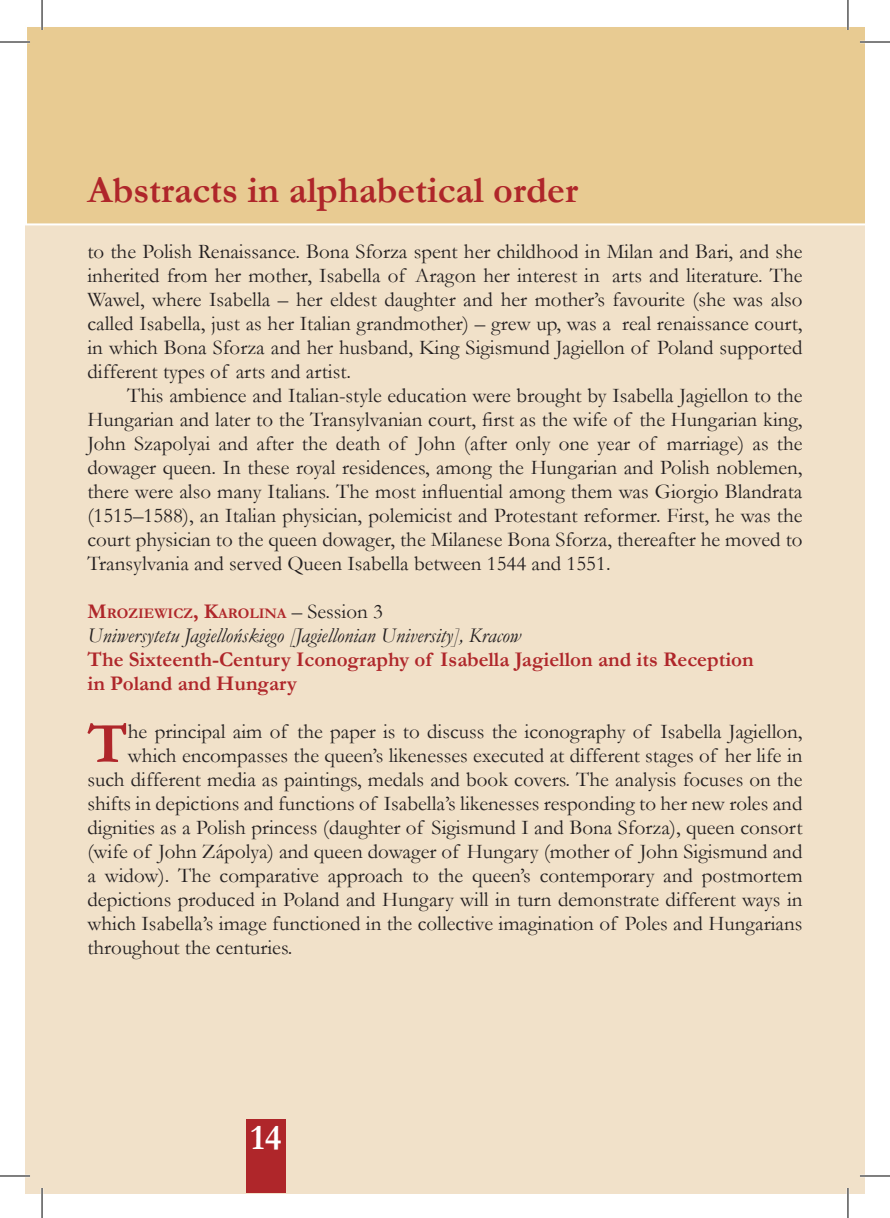
<style>
.page{position:relative;width:890px;height:1218px;background:#fff}
.page>*{position:absolute;margin:0;border:0;box-sizing:border-box;transform-origin:0 0}
.inic{font:700 58.8px "Garamond";color:#af262a}
.Body{font:700 38px "Garamond";color:#af262a}
.t1{font:700 36px "Garamond";color:#fff}
.Body-2{font:21px/24px "Garamond";color:#231f20;text-align:justify}
.inic-2{font:21px "Garamond";color:#231f20}
.Tompa{font:700 21px/24px "Garamond";color:#af262a}
.Tompa-2{font:italic 21px "Garamond";color:#231f20}
.Tompa-3{font:700 14.6px "Garamond";color:#af262a}
.s1{font-size:21px}
.s2{font-weight:400;font-size:21px;color:#231f20}
</style>
<div class="page">
<div style="left:25px;top:25px;width:839px;height:1168px;background:#f1e1c9"></div>
<div style="left:246px;top:1119px;width:40px;height:74px;background:#af262a"></div>
<div style="left:25px;top:25px;width:839px;height:200px;background:#e8cb92"></div>
<hr style="left:0;top:41px;width:30px;height:2px;background:#fff">
<hr style="left:859px;top:41px;width:30px;height:2px;background:#fff">
<hr style="left:0;top:1175px;width:30px;height:2px;background:#fff">
<hr style="left:859px;top:1175px;width:30px;height:2px;background:#fff">
<hr style="left:41px;top:0;width:2px;height:30px;background:#fff">
<hr style="left:41px;top:1188px;width:2px;height:30px;background:#fff">
<hr style="left:846px;top:0;width:2px;height:30px;background:#fff">
<hr style="left:846px;top:1188px;width:2px;height:30px;background:#fff">
<hr style="left:0;top:42px;width:30px;height:1px;background:#000">
<hr style="left:859px;top:42px;width:30px;height:1px;background:#000">
<hr style="left:0;top:1176px;width:30px;height:1px;background:#000">
<hr style="left:859px;top:1176px;width:30px;height:1px;background:#000">
<hr style="left:42px;top:0;width:1px;height:30px;background:#000">
<hr style="left:42px;top:1188px;width:1px;height:30px;background:#000">
<hr style="left:847px;top:0;width:1px;height:30px;background:#000">
<hr style="left:847px;top:1188px;width:1px;height:30px;background:#000">
<p class="Body" style="left:87px;top:164px;width:492px">Abstracts in alphabetical order</p>
<p class="Body-2" style="left:87px;top:239px;width:716px">to the Polish Renaissance. Bona Sforza spent her childhood in Milan and Bari, and she inherited from her mother, Isabella of Aragon her interest in arts and literature. The Wawel, where Isabella – her eldest daughter and her mother’s favourite (she was also called Isabella, just as her Italian grandmother) – grew up, was a real renaissance court, in which Bona Sforza and her husband, King Sigismund Jagiellon of Poland supported different types of arts and artist.</p>
<p class="Body-2" style="left:87px;top:383px;width:716px;text-indent:40px">This ambience and Italian-style education were brought by Isabella Jagiellon to the Hungarian and later to the Transylvanian court, first as the wife of the Hungarian king, John Szapolyai and after the death of John (after only one year of marriage) as the dowager queen. In these royal residences, among the Hungarian and Polish noblemen, there were also many Italians. The most influential among them was Giorgio Blandrata (1515–1588), an Italian physician, polemicist and Protestant reformer. First, he was the court physician to the queen dowager, the Milanese Bona Sforza, thereafter he moved to Transylvania and served Queen Isabella between 1544 and 1551.</p>
<p class="Tompa-3" style="left:87px;top:603px;width:297px"><span class="s1">M</span>ROZIEWICZ<span class="s1">, K</span>AROLINA <span class="s2">– Session 3</span></p>
<p class="Tompa-2" style="left:87px;top:621px;width:434px">Uniwersytetu Jagiellońskiego [Jagiellonian University], Kracow</p>
<p class="Tompa" style="left:87px;top:647px;width:667px">The Sixteenth-Century Iconography of Isabella Jagiellon and its Reception in Poland and Hungary</p>
<p class="inic" style="left:87px;top:703px;width:42px">T</p>
<p class="inic-2" style="left:128px;top:717px;width:675px">he principal aim of the paper is to discuss the iconography of Isabella Jagiellon,</p>
<p class="inic-2" style="left:128px;top:741px;width:675px">which encompasses the queen’s likenesses executed at different stages of her life in</p>
<p class="inic-2" style="left:87px;top:765px;width:716px">such different media as paintings, medals and book covers. The analysis focuses on the</p>
<p class="inic-2" style="left:87px;top:789px;width:716px">shifts in depictions and functions of Isabella’s likenesses responding to her new roles and</p>
<p class="inic-2" style="left:87px;top:813px;width:716px">dignities as a Polish princess (daughter of Sigismund I and Bona Sforza), queen consort</p>
<p class="inic-2" style="left:87px;top:837px;width:716px">(wife of John Zápolya) and queen dowager of Hungary (mother of John Sigismund and</p>
<p class="inic-2" style="left:87px;top:861px;width:716px">a widow). The comparative approach to the queen’s contemporary and postmortem</p>
<p class="inic-2" style="left:87px;top:885px;width:716px">depictions produced in Poland and Hungary will in turn demonstrate different ways in</p>
<p class="inic-2" style="left:87px;top:909px;width:716px">which Isabella’s image functioned in the collective imagination of Poles and Hungarians</p>
<p class="inic-2" style="left:87px;top:933px;width:206px">throughout the centuries.</p>
<h3 class="t1" style="left:250px;top:1113px;width:33px">14</h3>
</div>
